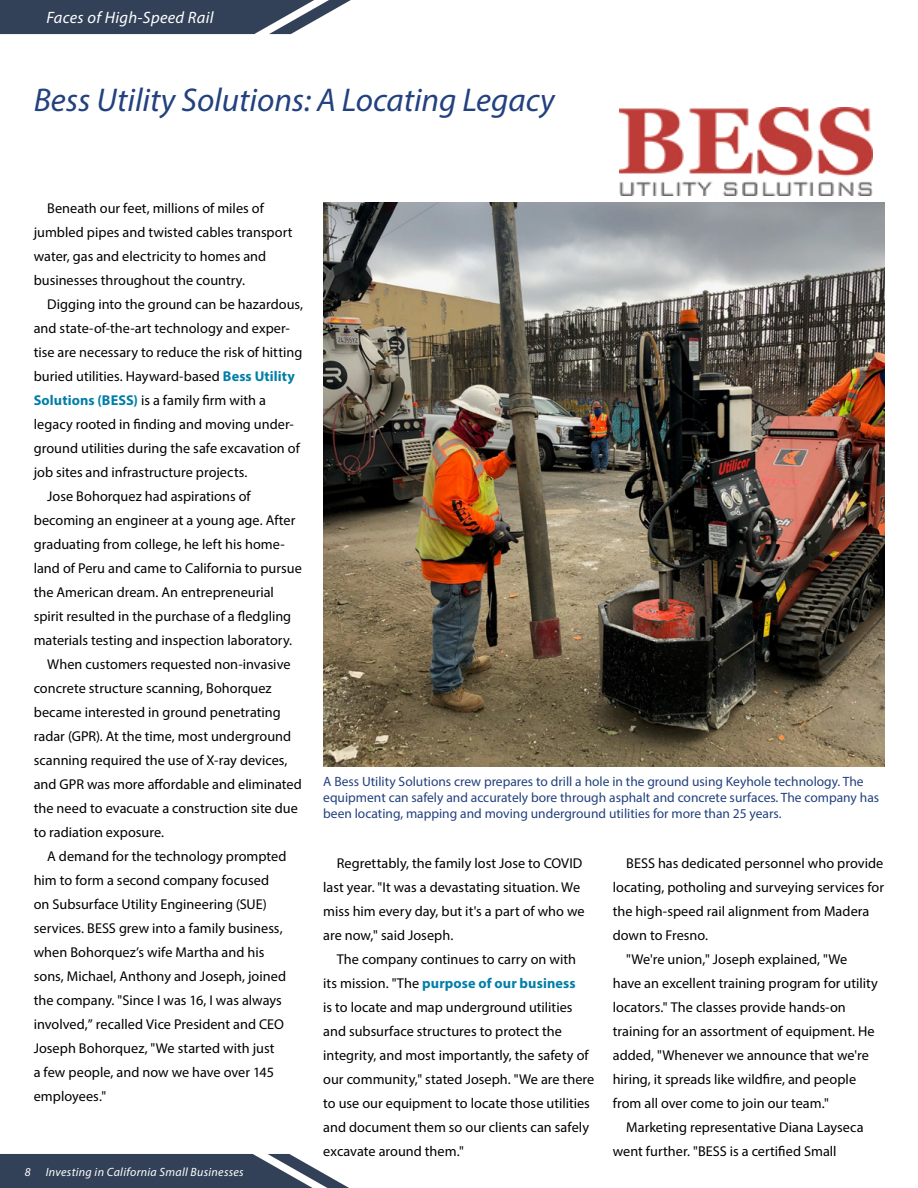
<style>
.page{position:relative;width:918px;height:1188px;background:#fff}
.page>*{position:absolute;margin:0;border:0;box-sizing:border-box;transform-origin:0 0}
.title__h1{font:italic 33px "Myriad Pro";color:#22417e}
.t1{font:italic 16.5px "Myriad Pro";letter-spacing:.02em;color:#fff}
.justified_body__p{font:14.25px/24px "Myriad Pro";color:#000}
.Caption_p{font:13.5px/16.2px "Myriad Pro";color:#22417e}
.t2{font:italic 12px "Myriad Pro";letter-spacing:.025em;color:#fff}
.s1{font-weight:700;color:#007ea8}
</style>
<div class="page">
<svg style="left:0;top:1154px;width:349px;height:34px;background:#4c596d"></svg>
<svg style="left:0;top:0;width:351px;height:34px;background:#4c596d"></svg>
<img style="left:620px;top:108px;width:252px;height:88px">
<img style="left:323px;top:202px;width:561px;height:564px">
<p class="t1" style="left:46px;top:7px;width:169px">Faces of High-Speed Rail</p>
<h1 class="title__h1" style="left:34px;top:80px;width:522px">Bess Utility Solutions: A Locating Legacy</h1>
<p class="justified_body__p" style="left:34px;top:196px;width:260px;text-indent:13px">Beneath our feet, millions of miles of jumbled pipes and twisted cables transport water, gas and electricity to homes and businesses throughout the country.</p>
<p class="justified_body__p" style="left:34px;top:292px;width:271px;text-indent:13px">Digging into the ground can be hazardous, and state-of-the-art technology and exper&shy;tise are necessary to reduce the risk of hitting buried utilities. Hayward-based <span class="s1">Bess Utility Solutions (BESS)</span> is a family firm with a legacy rooted in finding and moving under&shy;ground utilities during the safe excavation of job sites and infrastructure projects.</p>
<p class="justified_body__p" style="left:34px;top:484px;width:270px;text-indent:13px">Jose Bohorquez had aspirations of becoming an engineer at a young age. After graduating from college, he left his home&shy;land of Peru and came to California to pursue the American dream. An entrepreneurial spirit resulted in the purchase of a fledgling materials testing and inspection laboratory.</p>
<p class="justified_body__p" style="left:34px;top:652px;width:270px;text-indent:13px">When customers requested non-invasive concrete structure scanning, Bohorquez became interested in ground penetrating radar (GPR). At the time, most underground scanning required the use of X-ray devices, and GPR was more affordable and eliminated the need to evacuate a construction site due to radiation exposure.</p>
<p class="justified_body__p" style="left:34px;top:844px;width:254px;text-indent:13px">A demand for the technology prompted him to form a second company focused on Subsurface Utility Engineering (SUE) services. BESS grew into a family business, when Bohorquez’s wife Martha and his sons, Michael, Anthony and Joseph, joined the company. "Since I was 16, I was always involved,” recalled Vice President and CEO Joseph Bohorquez, "We started with just<br>a few people, and now we have over 145 employees."</p>
<p class="justified_body__p" style="left:323px;top:851px;width:263px;text-indent:13px">Regrettably, the family lost Jose to COVID last year. "It was a devastating situation. We miss him every day, but it's a part of who we are now," said Joseph.</p>
<p class="Caption_p" style="left:323px;top:773px;width:557px">A Bess Utility Solutions crew prepares to drill a hole in the ground using Keyhole technology. The equipment can safely and accurately bore through asphalt and concrete surfaces. The company has been locating, mapping and moving underground utilities for more than 25 years.</p>
<p class="justified_body__p" style="left:613px;top:851px;width:273px;text-indent:13px">BESS has dedicated personnel who provide locating, potholing and surveying services for the high-speed rail alignment from Madera down to Fresno.</p>
<p class="justified_body__p" style="left:613px;top:947px;width:267px;text-indent:13px">"We're union," Joseph explained, "We have an excellent training program for utility locators." The classes provide hands-on training for an assortment of equipment. He added, "Whenever we announce that we're hiring, it spreads like wildfire, and people from all over come to join our team."</p>
<p class="justified_body__p" style="left:613px;top:1115px;width:252px;text-indent:13px">Marketing representative Diana Layseca went further. "BESS is a certified Small</p>
<p class="justified_body__p" style="left:323px;top:947px;width:273px;text-indent:13px">The company continues to carry on with<br>its mission. "The <span class="s1">purpose of our business<br></span>is to locate and map underground utilities and subsurface structures to protect the integrity, and most importantly, the safety of our community," stated Joseph. "We are there to use our equipment to locate those utilities and document them so our clients can safely excavate around them."</p>
<p class="t2" style="left:25px;top:1164px;width:7px">8</p>
<p class="t2" style="left:46px;top:1164px;width:199px">Investing in California Small Businesses</p>
</div>
